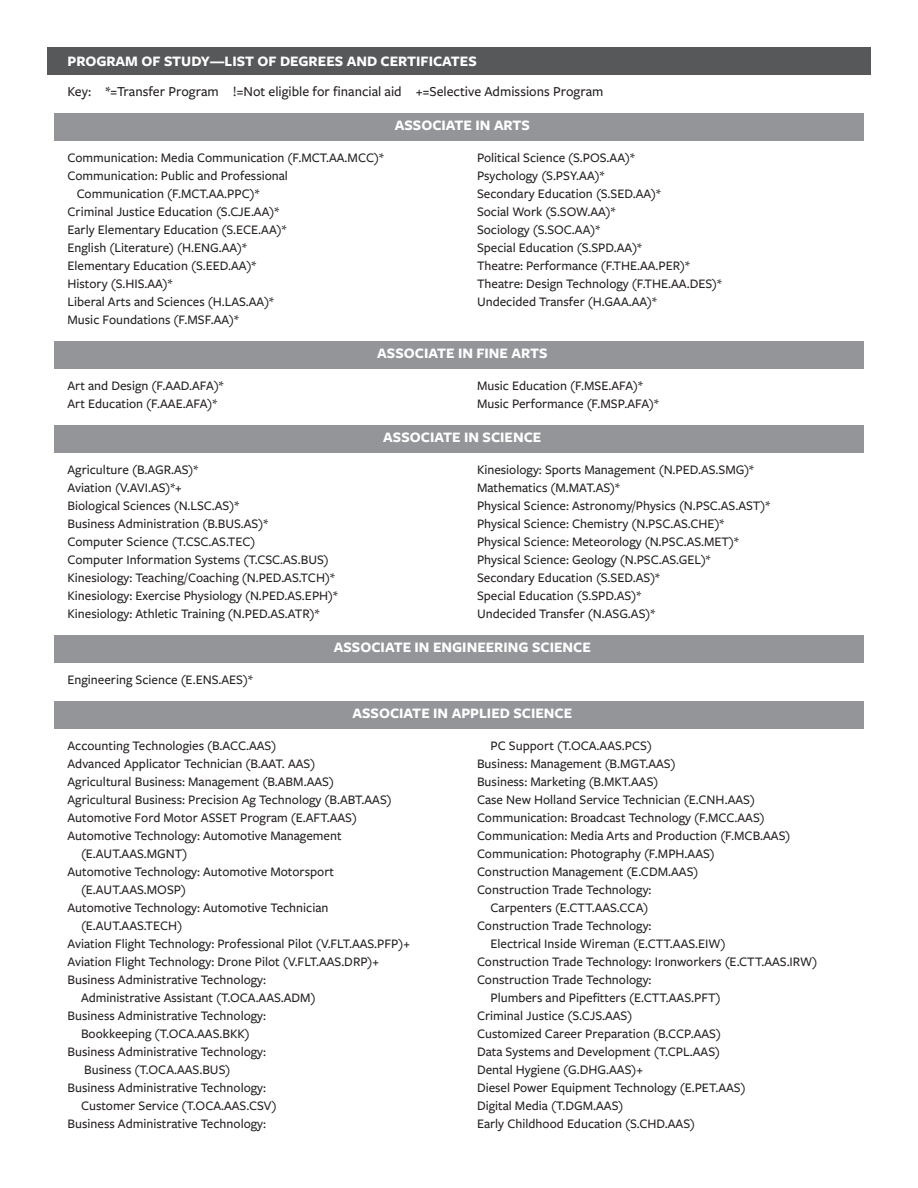
<style>
.page{position:relative;width:918px;height:1188px;background:#fff}
.page>*{position:absolute;margin:0;border:0;box-sizing:border-box;transform-origin:0 0}
.Body{font:700 15px "Freight Sans Pro";color:#fff}
.t1{font:500 14.25px "Freight Sans Pro";color:#231f20}
.t2{font:500 13.5px "Freight Sans Pro";color:#231f20}
</style>
<div class="page">
<div style="left:47px;top:47px;width:824px;height:28px;background:#57585a"></div>
<div style="left:54px;top:113px;width:810px;height:28px;background:#939598"></div>
<div style="left:54px;top:341px;width:810px;height:28px;background:#939598"></div>
<div style="left:54px;top:425px;width:810px;height:28px;background:#939598"></div>
<div style="left:54px;top:635px;width:810px;height:28px;background:#939598"></div>
<div style="left:54px;top:701px;width:810px;height:28px;background:#939598"></div>
<p class="Body" style="left:68px;top:50px;width:411px">PROGRAM OF STUDY—LIST OF DEGREES AND CERTIFICATES</p>
<p class="t1" style="left:68px;top:82px;width:537px">Key: *=Transfer Program !=Not eligible for financial aid +=Selective Admissions Program</p>
<p class="Body" style="left:395px;top:115px;width:137px">ASSOCIATE IN ARTS</p>
<p class="t2" style="left:68px;top:148px;width:318px">Communication: Media Communication (F.MCT.AA.MCC)*</p>
<p class="t2" style="left:68px;top:166px;width:222px">Communication: Public and Professional</p>
<p class="t2" style="left:77px;top:184px;width:184px">Communication (F.MCT.AA.PPC)*</p>
<p class="t2" style="left:68px;top:202px;width:213px">Criminal Justice Education (S.CJE.AA)*</p>
<p class="t2" style="left:68px;top:220px;width:220px">Early Elementary Education (S.ECE.AA)*</p>
<p class="t2" style="left:68px;top:238px;width:181px">English (Literature) (H.ENG.AA)*</p>
<p class="t2" style="left:68px;top:256px;width:190px">Elementary Education (S.EED.AA)*</p>
<p class="t2" style="left:68px;top:274px;width:107px">History (S.HIS.AA)*</p>
<p class="t2" style="left:68px;top:292px;width:208px">Liberal Arts and Sciences (H.LAS.AA)*</p>
<p class="t2" style="left:68px;top:310px;width:173px">Music Foundations (F.MSF.AA)*</p>
<p class="t2" style="left:477px;top:148px;width:159px">Political Science (S.POS.AA)*</p>
<p class="t2" style="left:477px;top:166px;width:129px">Psychology (S.PSY.AA)*</p>
<p class="t2" style="left:477px;top:184px;width:185px">Secondary Education (S.SED.AA)*</p>
<p class="t2" style="left:477px;top:202px;width:140px">Social Work (S.SOW.AA)*</p>
<p class="t2" style="left:477px;top:220px;width:124px">Sociology (S.SOC.AA)*</p>
<p class="t2" style="left:477px;top:238px;width:166px">Special Education (S.SPD.AA)*</p>
<p class="t2" style="left:477px;top:256px;width:214px">Theatre: Performance (F.THE.AA.PER)*</p>
<p class="t2" style="left:477px;top:274px;width:246px">Theatre: Design Technology (F.THE.AA.DES)*</p>
<p class="t2" style="left:477px;top:292px;width:181px">Undecided Transfer (H.GAA.AA)*</p>
<p class="Body" style="left:377px;top:343px;width:172px">ASSOCIATE IN FINE ARTS</p>
<p class="t2" style="left:68px;top:376px;width:158px">Art and Design (F.AAD.AFA)*</p>
<p class="t2" style="left:68px;top:394px;width:151px">Art Education (F.AAE.AFA)*</p>
<p class="t2" style="left:477px;top:376px;width:167px">Music Education (F.MSE.AFA)*</p>
<p class="t2" style="left:477px;top:394px;width:183px">Music Performance (F.MSP.AFA)*</p>
<p class="Body" style="left:383px;top:427px;width:160px">ASSOCIATE IN SCIENCE</p>
<p class="t2" style="left:68px;top:460px;width:132px">Agriculture (B.AGR.AS)*</p>
<p class="t2" style="left:68px;top:478px;width:116px">Aviation (V.AVI.AS)*+</p>
<p class="t2" style="left:68px;top:496px;width:173px">Biological Sciences (N.LSC.AS)*</p>
<p class="t2" style="left:68px;top:514px;width:202px">Business Administration (B.BUS.AS)*</p>
<p class="t2" style="left:68px;top:532px;width:189px">Computer Science (T.CSC.AS.TEC)</p>
<p class="t2" style="left:68px;top:550px;width:263px">Computer Information Systems (T.CSC.AS.BUS)</p>
<p class="t2" style="left:68px;top:568px;width:269px">Kinesiology: Teaching/Coaching (N.PED.AS.TCH)*</p>
<p class="t2" style="left:68px;top:586px;width:272px">Kinesiology: Exercise Physiology (N.PED.AS.EPH)*</p>
<p class="t2" style="left:68px;top:604px;width:253px">Kinesiology: Athletic Training (N.PED.AS.ATR)*</p>
<p class="t2" style="left:477px;top:460px;width:278px">Kinesiology: Sports Management (N.PED.AS.SMG)*</p>
<p class="t2" style="left:477px;top:478px;width:144px">Mathematics (M.MAT.AS)*</p>
<p class="t2" style="left:477px;top:496px;width:295px">Physical Science: Astronomy/Physics (N.PSC.AS.AST)*</p>
<p class="t2" style="left:477px;top:514px;width:249px">Physical Science: Chemistry (N.PSC.AS.CHE)*</p>
<p class="t2" style="left:477px;top:532px;width:263px">Physical Science: Meteorology (N.PSC.AS.MET)*</p>
<p class="t2" style="left:477px;top:550px;width:235px">Physical Science: Geology (N.PSC.AS.GEL)*</p>
<p class="t2" style="left:477px;top:568px;width:184px">Secondary Education (S.SED.AS)*</p>
<p class="t2" style="left:477px;top:586px;width:166px">Special Education (S.SPD.AS)*</p>
<p class="t2" style="left:477px;top:604px;width:180px">Undecided Transfer (N.ASG.AS)*</p>
<p class="Body" style="left:334px;top:637px;width:259px">ASSOCIATE IN ENGINEERING SCIENCE</p>
<p class="t2" style="left:68px;top:670px;width:187px">Engineering Science (E.ENS.AES)*</p>
<p class="Body" style="left:352px;top:703px;width:221px">ASSOCIATE IN APPLIED SCIENCE</p>
<p class="t2" style="left:68px;top:736px;width:210px">Accounting Technologies (B.ACC.AAS)</p>
<p class="t2" style="left:68px;top:754px;width:249px">Advanced Applicator Technician (B.AAT. AAS)</p>
<p class="t2" style="left:68px;top:772px;width:268px">Agricultural Business: Management (B.ABM.AAS)</p>
<p class="t2" style="left:68px;top:790px;width:326px">Agricultural Business: Precision Ag Technology (B.ABT.AAS)</p>
<p class="t2" style="left:68px;top:808px;width:291px">Automotive Ford Motor ASSET Program (E.AFT.AAS)</p>
<p class="t2" style="left:68px;top:826px;width:276px">Automotive Technology: Automotive Management</p>
<p class="t2" style="left:81px;top:844px;width:108px">(E.AUT.AAS.MGNT)</p>
<p class="t2" style="left:68px;top:862px;width:268px">Automotive Technology: Automotive Motorsport</p>
<p class="t2" style="left:81px;top:880px;width:107px">(E.AUT.AAS.MOSP)</p>
<p class="t2" style="left:68px;top:898px;width:263px">Automotive Technology: Automotive Technician</p>
<p class="t2" style="left:81px;top:916px;width:103px">(E.AUT.AAS.TECH)</p>
<p class="t2" style="left:68px;top:934px;width:344px">Aviation Flight Technology: Professional Pilot (V.FLT.AAS.PFP)+</p>
<p class="t2" style="left:68px;top:952px;width:313px">Aviation Flight Technology: Drone Pilot (V.FLT.AAS.DRP)+</p>
<p class="t2" style="left:68px;top:970px;width:200px">Business Administrative Technology:</p>
<p class="t2" style="left:81px;top:988px;width:236px">Administrative Assistant (T.OCA.AAS.ADM)</p>
<p class="t2" style="left:68px;top:1006px;width:200px">Business Administrative Technology:</p>
<p class="t2" style="left:81px;top:1024px;width:170px">Bookkeeping (T.OCA.AAS.BKK)</p>
<p class="t2" style="left:68px;top:1042px;width:200px">Business Administrative Technology:</p>
<p class="t2" style="left:84px;top:1060px;width:148px">Business (T.OCA.AAS.BUS)</p>
<p class="t2" style="left:68px;top:1078px;width:200px">Business Administrative Technology:</p>
<p class="t2" style="left:81px;top:1096px;width:197px">Customer Service (T.OCA.AAS.CSV)</p>
<p class="t2" style="left:68px;top:1114px;width:200px">Business Administrative Technology:</p>
<p class="t2" style="left:490px;top:736px;width:163px">PC Support (T.OCA.AAS.PCS)</p>
<p class="t2" style="left:477px;top:754px;width:200px">Business: Management (B.MGT.AAS)</p>
<p class="t2" style="left:477px;top:772px;width:183px">Business: Marketing (B.MKT.AAS)</p>
<p class="t2" style="left:477px;top:790px;width:279px">Case New Holland Service Technician (E.CNH.AAS)</p>
<p class="t2" style="left:477px;top:808px;width:289px">Communication: Broadcast Technology (F.MCC.AAS)</p>
<p class="t2" style="left:477px;top:826px;width:315px">Communication: Media Arts and Production (F.MCB.AAS)</p>
<p class="t2" style="left:477px;top:844px;width:239px">Communication: Photography (F.MPH.AAS)</p>
<p class="t2" style="left:477px;top:862px;width:223px">Construction Management (E.CDM.AAS)</p>
<p class="t2" style="left:477px;top:880px;width:176px">Construction Trade Technology:</p>
<p class="t2" style="left:490px;top:898px;width:159px">Carpenters (E.CTT.AAS.CCA)</p>
<p class="t2" style="left:477px;top:916px;width:176px">Construction Trade Technology:</p>
<p class="t2" style="left:490px;top:934px;width:237px">Electrical Inside Wireman (E.CTT.AAS.EIW)</p>
<p class="t2" style="left:477px;top:952px;width:342px">Construction Trade Technology: Ironworkers (E.CTT.AAS.IRW)</p>
<p class="t2" style="left:477px;top:970px;width:176px">Construction Trade Technology:</p>
<p class="t2" style="left:490px;top:988px;width:232px">Plumbers and Pipefitters (E.CTT.AAS.PFT)</p>
<p class="t2" style="left:477px;top:1006px;width:157px">Criminal Justice (S.CJS.AAS)</p>
<p class="t2" style="left:477px;top:1024px;width:246px">Customized Career Preparation (B.CCP.AAS)</p>
<p class="t2" style="left:477px;top:1042px;width:245px">Data Systems and Development (T.CPL.AAS)</p>
<p class="t2" style="left:477px;top:1060px;width:168px">Dental Hygiene (G.DHG.AAS)+</p>
<p class="t2" style="left:477px;top:1078px;width:270px">Diesel Power Equipment Technology (E.PET.AAS)</p>
<p class="t2" style="left:477px;top:1096px;width:148px">Digital Media (T.DGM.AAS)</p>
<p class="t2" style="left:477px;top:1114px;width:220px">Early Childhood Education (S.CHD.AAS)</p>
</div>
